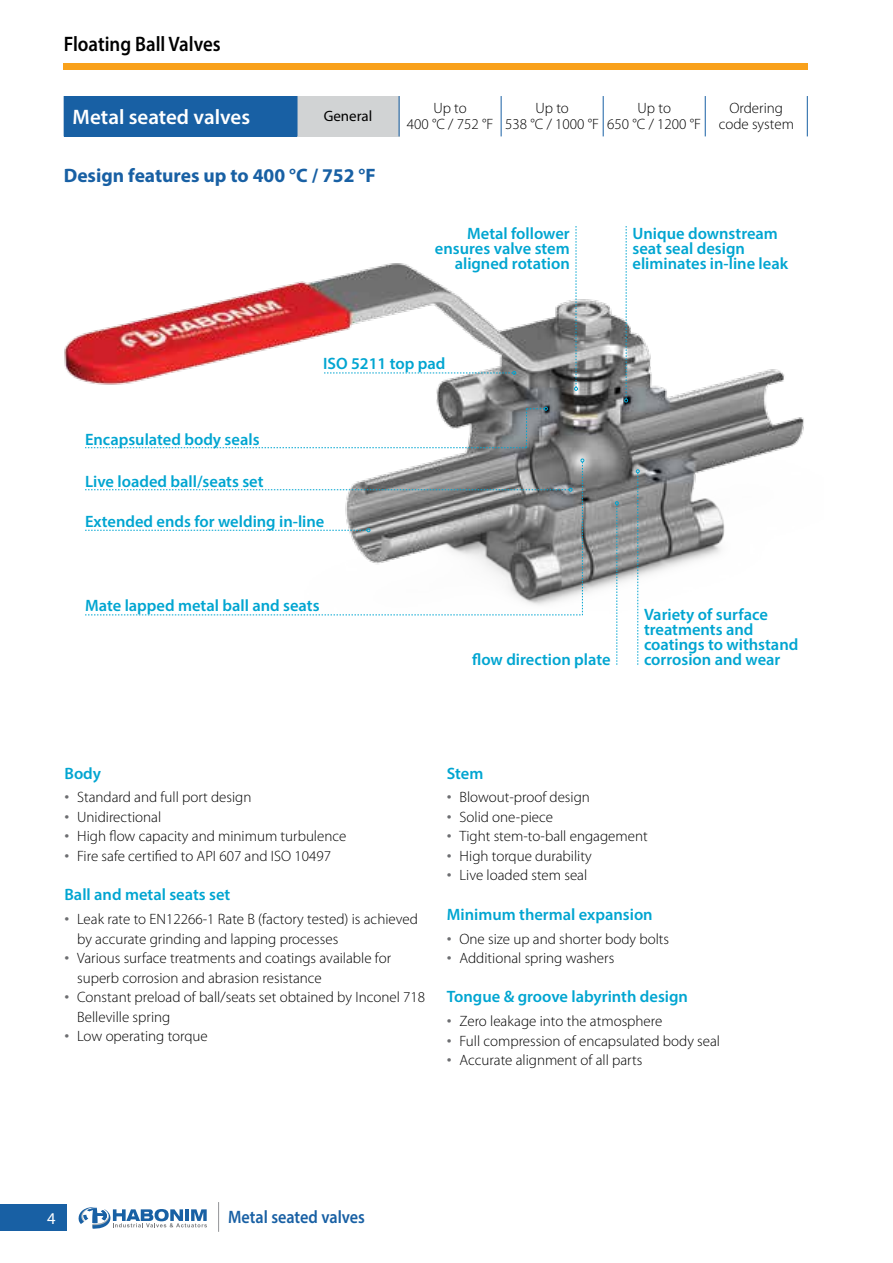
<style>
.page{position:relative;width:893px;height:1263px;background:#fff}
.page>*{position:absolute;margin:0;border:0;box-sizing:border-box;transform-origin:0 0}
.t1{font:600 21px "Myriad Pro";color:#000;scale:.9 1}
.t2{font:600 21px "Myriad Pro";color:#fff}
.t3{font:700 19.5px "Myriad Pro";color:#1860a4}
.t4{font:600 18px "Myriad Pro";color:#1860a4;scale:.9 1}
.t5{font:600 16.5px/15px "Myriad Pro";color:#00a5d1}
.t6{font:16.5px "Myriad Pro";color:#fff}
.t7{font:300 15px/16.5px "Myriad Pro";color:#000;text-align:center}
.t8{font:15px "Myriad Pro";color:#000}
.s1{font-size:19.5px;color:#6d6e71}
</style>
<div class="page">
<img style="left:64px;top:263px;width:740px;height:330px">
<div style="left:0;top:1204px;width:67px;height:27px;background:#1860a4"></div>
<div style="left:64px;top:96px;width:233px;height:40px;background:#1860a4"></div>
<div style="left:297px;top:96px;width:102px;height:40px;background:#d1d3d4"></div>
<hr style="left:807px;top:96px;width:1px;height:40px;background:#1860a4">
<hr style="left:297px;top:96px;width:1px;height:40px;background:#1860a4">
<hr style="left:399px;top:96px;width:1px;height:40px;background:#1860a4">
<hr style="left:501px;top:96px;width:1px;height:40px;background:#1860a4">
<hr style="left:603px;top:96px;width:1px;height:40px;background:#1860a4">
<hr style="left:705px;top:96px;width:1px;height:40px;background:#1860a4">
<div style="left:64px;top:63px;width:744px;height:6px;background:#f9a11b"></div>
<hr style="left:218px;top:1202px;width:1px;height:30px;background:#939598">
<svg style="left:78px;top:1207px;width:129px;height:22px"></svg>
<svg style="left:324px;top:371px;width:192px;height:4px"></svg>
<svg style="left:574px;top:226px;width:4px;height:165px"></svg>
<svg style="left:615px;top:501px;width:4px;height:164px"></svg>
<svg style="left:636px;top:469px;width:4px;height:196px"></svg>
<svg style="left:624px;top:226px;width:4px;height:176px"></svg>
<svg style="left:85px;top:459px;width:499px;height:156px"></svg>
<svg style="left:85px;top:407px;width:463px;height:41px"></svg>
<h1 class="t1" style="left:64px;top:31px;width:176px">Floating Ball Valves</h1>
<h1 class="t2" style="left:73px;top:104px;width:179px">Metal seated valves</h1>
<p class="t8" style="left:324px;top:107px;width:50px">General</p>
<p class="t7" style="left:407px;top:99px;width:88px">Up to<br>400 °C / 752 °F</p>
<p class="t7" style="left:505px;top:99px;width:95px">Up to<br>538 °C / 1000 °F</p>
<p class="t7" style="left:607px;top:99px;width:95px">Up to<br>650 °C / 1200 °F</p>
<p class="t7" style="left:719px;top:99px;width:77px">Ordering code system</p>
<h2 class="t3" style="left:64px;top:163px;width:313px">Design features up to 400 °C / 752 °F</h2>
<p class="t5" style="left:435px;top:225px;width:136px;text-align:right">Metal follower ensures valve stem aligned rotation</p>
<p class="t5" style="left:632px;top:225px;width:157px">Unique downstream seat seal design eliminates in-line leak</p>
<p class="t5" style="left:85px;top:431px;width:176px">Encapsulated body seals</p>
<p class="t5" style="left:85px;top:473px;width:180px">Live loaded ball/seats set</p>
<p class="t5" style="left:323px;top:355px;width:124px">ISO 5211 top pad</p>
<p class="t5" style="left:85px;top:514px;width:241px">Extended ends for welding in-line</p>
<p class="t5" style="left:85px;top:597px;width:236px">Mate lapped metal ball and seats</p>
<p class="t5" style="left:472px;top:651px;width:140px">flow direction plate</p>
<p class="t5" style="left:644px;top:606px;width:156px">Variety of surface treatments and coatings to withstand corrosion and wear</p>
<p class="t5" style="left:64px;top:765px;width:38px">Body</p>
<p class="t7" style="left:64px;top:789px;width:188px"><span class="s1">•</span> Standard and full port design</p>
<p class="t7" style="left:64px;top:808px;width:98px"><span class="s1">•</span> Unidirectional</p>
<p class="t7" style="left:64px;top:828px;width:283px"><span class="s1">•</span> High flow capacity and minimum turbulence</p>
<p class="t7" style="left:64px;top:847px;width:268px"><span class="s1">•</span> Fire safe certified to API 607 and ISO 10497</p>
<p class="t5" style="left:64px;top:887px;width:167px">Ball and metal seats set</p>
<p class="t7" style="left:77px;top:909px;width:342px;line-height:19.5px;text-align:left;text-indent:-13px"><span class="s1">•</span> Leak rate to EN12266-1 Rate B (factory tested) is achieved by accurate grinding and lapping processes</p>
<p class="t7" style="left:77px;top:948px;width:315px;line-height:19.5px;text-align:left;text-indent:-13px"><span class="s1">•</span> Various surface treatments and coatings available for superb corrosion and abrasion resistance</p>
<p class="t7" style="left:77px;top:987px;width:350px;line-height:19.5px;text-align:left;text-indent:-13px"><span class="s1">•</span> Constant preload of ball/seats set obtained by Inconel 718<br>Belleville spring</p>
<p class="t7" style="left:64px;top:1028px;width:145px"><span class="s1">•</span> Low operating torque</p>
<p class="t5" style="left:447px;top:765px;width:38px">Stem</p>
<p class="t7" style="left:447px;top:789px;width:145px"><span class="s1">•</span> Blowout-proof design</p>
<p class="t7" style="left:447px;top:808px;width:108px"><span class="s1">•</span> Solid one-piece</p>
<p class="t7" style="left:447px;top:828px;width:202px"><span class="s1">•</span> Tight stem-to-ball engagement</p>
<p class="t7" style="left:447px;top:847px;width:146px"><span class="s1">•</span> High torque durability</p>
<p class="t7" style="left:447px;top:867px;width:142px"><span class="s1">•</span> Live loaded stem seal</p>
<p class="t5" style="left:447px;top:906px;width:207px">Minimum thermal expansion</p>
<p class="t7" style="left:447px;top:930px;width:224px"><span class="s1">•</span> One size up and shorter body bolts</p>
<p class="t7" style="left:447px;top:950px;width:169px"><span class="s1">•</span> Additional spring washers</p>
<p class="t5" style="left:447px;top:989px;width:243px">Tongue &amp; groove labyrinth design</p>
<p class="t7" style="left:447px;top:1013px;width:217px"><span class="s1">•</span> Zero leakage into the atmosphere</p>
<p class="t7" style="left:447px;top:1032px;width:275px"><span class="s1">•</span> Full compression of encapsulated body seal</p>
<p class="t7" style="left:447px;top:1052px;width:197px"><span class="s1">•</span> Accurate alignment of all parts</p>
<p class="t6" style="left:47px;top:1208px;width:10px">4</p>
<p class="t4" style="left:228px;top:1205px;width:154px">Metal seated valves</p>
</div>
